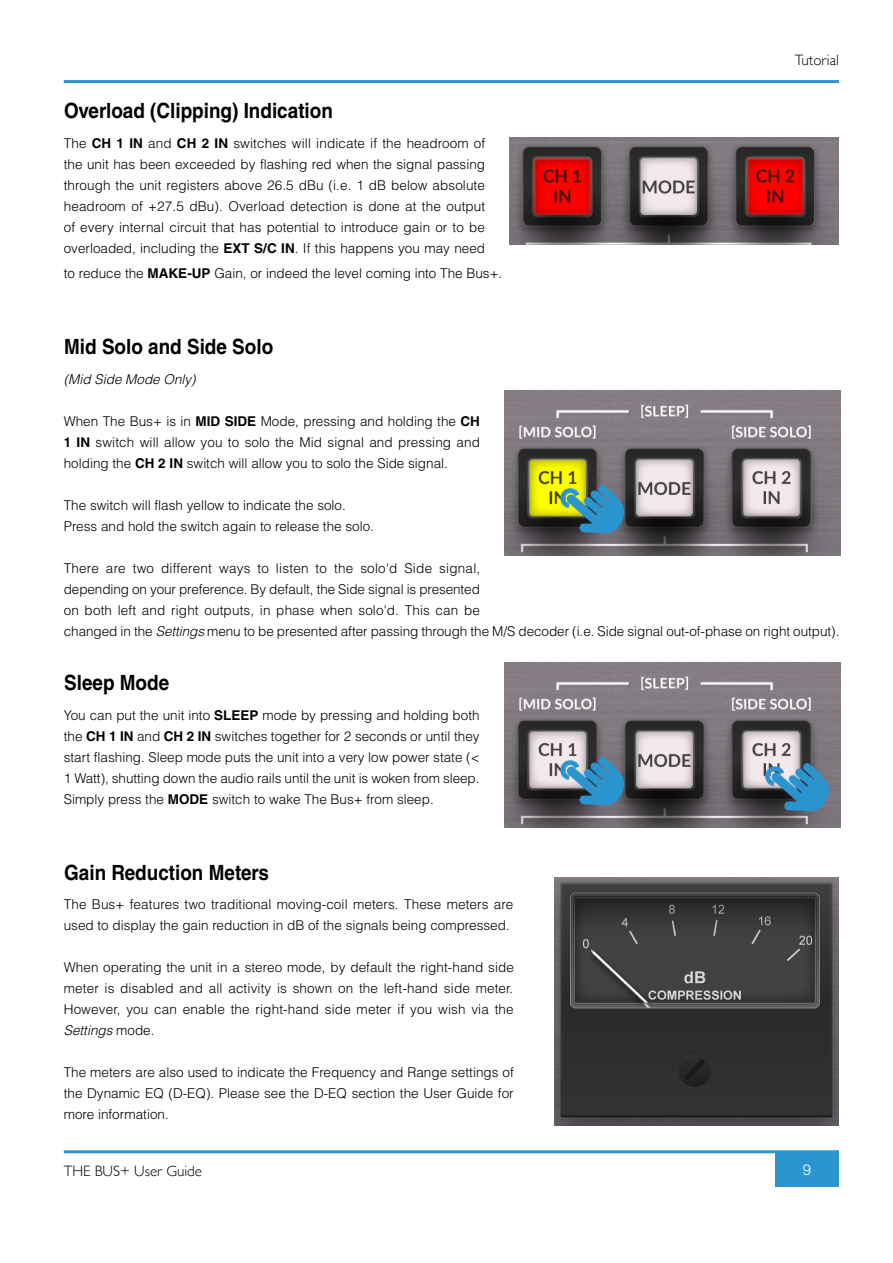
<style>
.page{position:relative;width:893px;height:1263px;background:#fff}
.page>*{position:absolute;margin:0;border:0;box-sizing:border-box;transform-origin:0 0}
.t1{font:700 21px "Helvetica LT Std";color:#000;scale:.9 1}
.t2{font:300 15px "Gill Sans";color:#000}
.t3{font:300 15px "Helvetica LT Std";color:#fff}
.t4{font:300 13.5px/21px "Helvetica LT Std";color:#000;text-align:justify}
.t5{font:italic 300 13.5px "Helvetica LT Std";color:#000}
.s1{font-weight:700}
.s2{font-style:italic}
</style>
<div class="page">
<hr style="left:64px;top:80px;width:775px;height:3px;background:#2c95d0">
<div style="left:775px;top:1152px;width:64px;height:34px;background:#2c95d0"></div>
<hr style="left:64px;top:1150px;width:775px;height:3px;background:#2c95d0">
<img style="left:504px;top:662px;width:336px;height:166px">
<img style="left:504px;top:390px;width:336px;height:166px">
<img style="left:555px;top:877px;width:283px;height:248px">
<img style="left:510px;top:137px;width:329px;height:108px">
<h1 class="t1" style="left:64px;top:98px;width:300px">Overload (Clipping) Indication</h1>
<p class="t4" style="left:64px;top:132px;width:423px">The <span class="s1">CH 1 IN</span> and <span class="s1">CH 2 IN</span> switches will indicate if the headroom of the unit has been exceeded by flashing red when the signal passing through the unit registers above 26.5 dBu (i.e. 1 dB below absolute headroom of +27.5 dBu). Overload detection is done at the output of every internal circuit that has potential to introduce gain or to be overloaded, including the <span class="s1">EXT S/C IN</span>. If this happens you may need</p>
<p class="t4" style="left:64px;top:263px;width:440px">to reduce the <span class="s1">MAKE-UP</span> Gain, or indeed the level coming into The Bus+.</p>
<p class="t2" style="left:795px;top:48px;width:46px">Tutorial</p>
<h1 class="t1" style="left:64px;top:334px;width:234px">Mid Solo and Side Solo</h1>
<p class="t5" style="left:64px;top:370px;width:134px">(Mid Side Mode Only)</p>
<p class="t4" style="left:64px;top:410px;width:418px">When The Bus+ is in <span class="s1">MID SIDE</span> Mode, pressing and holding the <span class="s1">CH 1 IN</span> switch will allow you to solo the Mid signal and pressing and holding the <span class="s1">CH 2 IN</span> switch will allow you to solo the Side signal.</p>
<p class="t4" style="left:64px;top:494px;width:312px">The switch will flash yellow to indicate the solo.<br>Press and hold the switch again to release the solo.</p>
<p class="t4" style="left:64px;top:557px;width:777px;text-align:left">There are two different ways to listen to the solo'd Side signal,<br>depending on your preference. By default, the Side signal is presented<br>on both left and right outputs, in phase when solo'd. This can be<br>changed in the <span class="s2">Settings</span> menu to be presented after passing through the M/S decoder (i.e. Side signal out-of-phase on right output).</p>
<h1 class="t1" style="left:64px;top:670px;width:118px">Sleep Mode</h1>
<p class="t4" style="left:64px;top:704px;width:417px">You can put the unit into <span class="s1">SLEEP</span> mode by pressing and holding both the <span class="s1">CH 1 IN</span> and <span class="s1">CH 2 IN</span> switches together for 2 seconds or until they start flashing. Sleep mode puts the unit into a very low power state (&lt; 1 Watt), shutting down the audio rails until the unit is woken from sleep.<br>Simply press the <span class="s1">MODE</span> switch to wake The Bus+ from sleep.</p>
<h1 class="t1" style="left:64px;top:859px;width:229px">Gain Reduction Meters</h1>
<p class="t4" style="left:64px;top:894px;width:451px">The Bus+ features two traditional moving-coil meters. These meters are used to display the gain reduction in dB of the signals being compressed.</p>
<p class="t4" style="left:64px;top:957px;width:452px">When operating the unit in a stereo mode, by default the right-hand side meter is disabled and all activity is shown on the left-hand side meter.<br>However, you can enable the right-hand side meter if you wish via the <span class="s2">Settings</span> mode.</p>
<p class="t4" style="left:64px;top:1062px;width:451px">The meters are also used to indicate the Frequency and Range settings of the Dynamic EQ (D-EQ). Please see the D-EQ section the User Guide for more information.</p>
<p class="t2" style="left:64px;top:1159px;width:140px">THE BUS+ User Guide</p>
<p class="t3" style="left:803px;top:1160px;width:10px">9</p>
</div>
